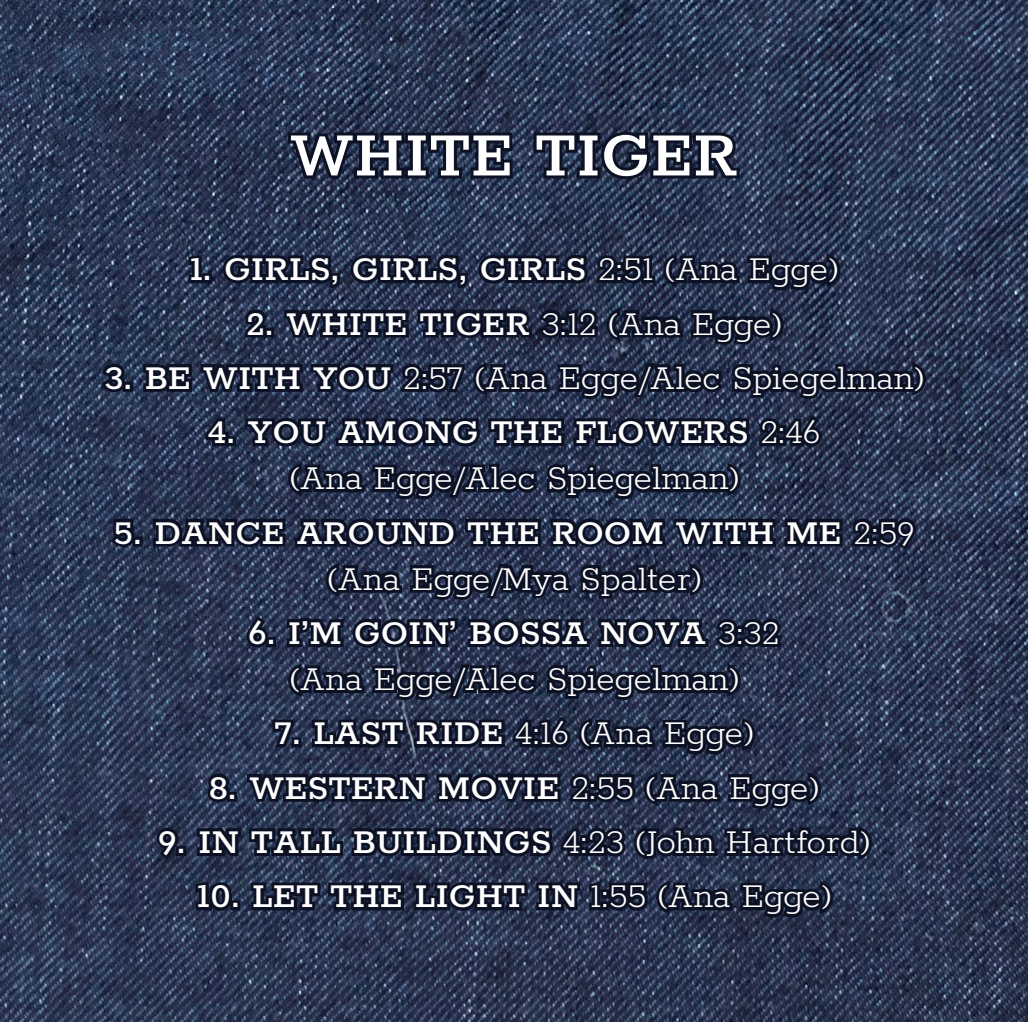
<style>
.page{position:relative;width:1028px;height:1022px;background:#fff}
.page>*{position:absolute;margin:0;border:0;box-sizing:border-box;transform-origin:0 0}
.t1{font:600 70.2px "Rokkitt";color:#fff}
.t2{font:300 38.4px/46.2px "Rokkitt";color:#fff;text-align:center}
.t3{font:500 38.4px/46.2px "Rokkitt";color:#fff;text-align:center}
.s1{font-weight:300}
.s2{font-weight:500}
</style>
<div class="page">
<img style="left:0;top:0;width:1027px;height:1022px">
<svg style="left:285px;top:129px;width:230px;height:56px;background:#1b243b"></svg>
<svg style="left:530px;top:127px;width:212px;height:56px;background:#1b233a"></svg>
<svg style="left:185px;top:251px;width:23px;height:35px"></svg>
<div style="left:202px;top:273px;width:10px;height:10px;border:6px solid #0c1124"></div>
<svg style="left:218px;top:249px;width:626px;height:45px;background:#1d263e"></svg>
<svg style="left:237px;top:304px;width:33px;height:37px"></svg>
<div style="left:264px;top:327px;width:10px;height:10px;border:6px solid #0c1124"></div>
<svg style="left:281px;top:300px;width:507px;height:49px;background:#1e273f"></svg>
<svg style="left:97px;top:355px;width:833px;height:348px;background:#242e48"></svg>
<svg style="left:152px;top:713px;width:724px;height:208px;background:#222b44"></svg>
<p class="t1" style="left:289px;top:106px;width:450px">WHITE TIGER</p>
<p class="t3" style="left:190px;top:243px;width:649px">1. GIRLS, GIRLS, GIRLS <span class="s1">2:51 (Ana Egge)</span></p>
<p class="t2" style="left:246px;top:297px;width:536px"><span class="s2">2. WHITE TIGER</span> 3:12 (Ana Egge)</p>
<p class="t2" style="left:104px;top:352px;width:820px"><span class="s2">3. BE WITH YOU</span> 2:57 (Ana Egge/Alec Spiegelman)</p>
<p class="t2" style="left:208px;top:406px;width:613px"><span class="s2">4. YOU AMONG THE FLOWERS</span> 2:46 (Ana Egge/Alec Spiegelman)</p>
<p class="t3" style="left:114px;top:506px;width:802px">5. DANCE AROUND THE ROOM WITH ME <span class="s1">2:59 (Ana Egge/Mya Spalter)</span></p>
<p class="t2" style="left:248px;top:607px;width:533px"><span class="s2">6. I’M GOIN’ BOSSA NOVA</span> 3:32 (Ana Egge/Alec Spiegelman)</p>
<p class="t2" style="left:274px;top:707px;width:480px"><span class="s2">7. LAST RIDE</span> 4:16 (Ana Egge)</p>
<p class="t3" style="left:209px;top:761px;width:611px">8. WESTERN MOVIE <span class="s1">2:55 (Ana Egge)</span></p>
<p class="t2" style="left:158px;top:816px;width:712px"><span class="s2">9. IN TALL BUILDINGS</span> 4:23 (John Hartford)</p>
<p class="t3" style="left:197px;top:870px;width:635px">10. LET THE LIGHT IN <span class="s1">1:55 (Ana Egge)</span></p>
</div>
